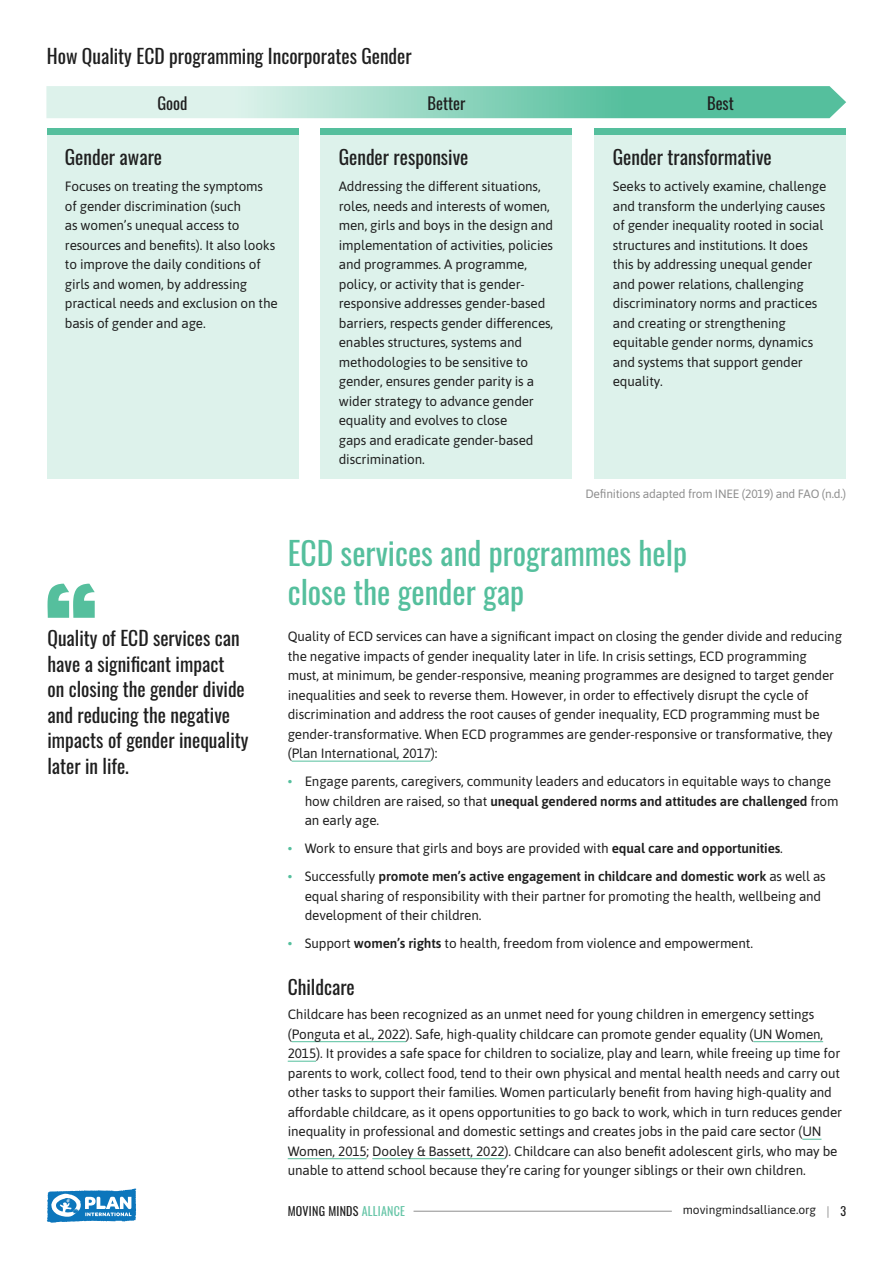
<style>
.page{position:relative;width:893px;height:1263px;background:#fff}
.page>*{position:absolute;margin:0;border:0;box-sizing:border-box;transform-origin:0 0}
.t1{font:31.5px/39px "Oswald";color:#55bf9d}
.t2{font:19.5px/25.5px "Oswald";color:#1f1f1f}
.t3{font:16.5px "Oswald";color:#1f1f1f}
.t4{font:13.5px/19.5px "Asap";letter-spacing:-.01em;color:#1f1f1f}
.t5{font:12px "Asap";letter-spacing:-.02em;color:#8f8f8f}
.t6{font:12px "Asap";color:#1f1f1f}
.t7{font:12px "Oswald";letter-spacing:.02em;color:#1f1f1f}
.s1{color:#55bf9d}
.s2{font-weight:600}
.s3{color:#66c5a7}
.s4{font-family:"Oswald";font-weight:300;color:#8f8f8f}
.s5{font-family:"Oswald"}
</style>
<div class="page">
<hr style="left:414px;top:1211px;width:258px;height:1px;background:#8f8f8f">
<hr style="left:292px;top:761px;width:139px;height:1px;background:#55bf9d">
<hr style="left:292px;top:1041px;width:114px;height:1px;background:#55bf9d">
<hr style="left:753px;top:1041px;width:70px;height:1px;background:#55bf9d">
<svg style="left:288px;top:1061px;width:28px;height:1px"></svg>
<svg style="left:802px;top:1139px;width:19px;height:1px"></svg>
<hr style="left:288px;top:1158px;width:79px;height:1px;background:#55bf9d">
<hr style="left:372px;top:1158px;width:133px;height:1px;background:#55bf9d">
<div style="left:47px;top:129px;width:251px;height:350px;background:#ddf2eb"></div>
<div style="left:321px;top:129px;width:251px;height:350px;background:#ddf2eb"></div>
<div style="left:595px;top:129px;width:251px;height:350px;background:#ddf2eb"></div>
<div style="left:47px;top:129px;width:251px;height:6px;background:#55bf9d"></div>
<div style="left:321px;top:129px;width:251px;height:6px;background:#55bf9d"></div>
<div style="left:595px;top:129px;width:251px;height:6px;background:#55bf9d"></div>
<svg style="left:46px;top:86px;width:800px;height:32px"></svg>
<svg style="left:48px;top:584px;width:47px;height:34px"></svg>
<svg style="left:47px;top:1188px;width:89px;height:34px"></svg>
<h2 class="t2" style="left:47px;top:41px;width:366px">How Quality ECD programming Incorporates Gender</h2>
<p class="t3" style="left:157px;top:89px;width:32px">Good</p>
<p class="t3" style="left:427px;top:89px;width:39px">Better</p>
<p class="t3" style="left:707px;top:89px;width:28px">Best</p>
<h2 class="t2" style="left:65px;top:142px;width:99px">Gender aware</h2>
<h2 class="t2" style="left:339px;top:142px;width:131px">Gender responsive</h2>
<h2 class="t2" style="left:613px;top:142px;width:160px">Gender transformative</h2>
<p class="t4" style="left:65px;top:176px;width:214px">Focuses on treating the symptoms of gender discrimination (such<br>as women’s unequal access to resources and benefits). It also looks to improve the daily conditions of girls and women, by addressing practical needs and exclusion on the basis of gender and age.</p>
<p class="t4" style="left:339px;top:176px;width:216px">Addressing the different situations, roles, needs and interests of women, men, girls and boys in the design and implementation of activities, policies and programmes. A programme, policy, or activity that is gender&shy;responsive addresses gender-based barriers, respects gender differences, enables structures, systems and methodologies to be sensitive to gender, ensures gender parity is a wider strategy to advance gender equality and evolves to close<br>gaps and eradicate gender-based discrimination.</p>
<p class="t4" style="left:613px;top:176px;width:215px">Seeks to actively examine, challenge and transform the underlying causes of gender inequality rooted in social structures and institutions. It does this by addressing unequal gender and power relations, challenging discriminatory norms and practices and creating or strengthening equitable gender norms, dynamics and systems that support gender equality.</p>
<h2 class="t2" style="left:48px;top:624px;width:202px">Quality of ECD services can have a significant impact<br>on closing the gender divide and reducing the negative impacts of gender inequality later in life.</h2>
<p class="t5" style="left:585px;top:486px;width:262px">Definitions adapted from INEE (2019) and FAO (n.d.)</p>
<h1 class="t1" style="left:288px;top:530px;width:401px">ECD services and programmes help close the gender gap</h1>
<p class="t4" style="left:288px;top:626px;width:556px">Quality of ECD services can have a significant impact on closing the gender divide and reducing the negative impacts of gender inequality later in life. In crisis settings, ECD programming<br>must, at minimum, be gender-responsive, meaning programmes are designed to target gender inequalities and seek to reverse them. However, in order to effectively disrupt the cycle of discrimination and address the root causes of gender inequality, ECD programming must be gender-transformative. When ECD programmes are gender-responsive or transformative, they (Plan International, 2017):</p>
<p class="t4" style="left:305px;top:771px;width:535px;text-indent:-17px"><span class="s1">•</span> Engage parents, caregivers, community leaders and educators in equitable ways to change how children are raised, so that <span class="s2">unequal gendered norms and attitudes are challenged</span> from an early age.</p>
<p class="t4" style="left:288px;top:838px;width:497px"><span class="s1">•</span> Work to ensure that girls and boys are provided with <span class="s2">equal care and opportunities</span>.</p>
<p class="t4" style="left:305px;top:866px;width:523px;text-indent:-17px"><span class="s1">•</span> Successfully <span class="s2">promote men’s active engagement in childcare and domestic work</span> as well as equal sharing of responsibility with their partner for promoting the health, wellbeing and development of their children.</p>
<p class="t4" style="left:288px;top:933px;width:467px"><span class="s1">•</span> Support <span class="s2">women’s rights</span> to health, freedom from violence and empowerment.</p>
<h2 class="t2" style="left:288px;top:973px;width:69px">Childcare</h2>
<p class="t4" style="left:288px;top:1004px;width:556px">Childcare has been recognized as an unmet need for young children in emergency settings (Ponguta et al., 2022). Safe, high-quality childcare can promote gender equality (UN Women, 2015). It provides a safe space for children to socialize, play and learn, while freeing up time for parents to work, collect food, tend to their own physical and mental health needs and carry out other tasks to support their families. Women particularly benefit from having high-quality and affordable childcare, as it opens opportunities to go back to work, which in turn reduces gender inequality in professional and domestic settings and creates jobs in the paid care sector (UN Women, 2015; Dooley &amp; Bassett, 2022). Childcare can also benefit adolescent girls, who may be unable to attend school because they’re caring for younger siblings or their own children.</p>
<p class="t7" style="left:288px;top:1200px;width:119px">MOVING MINDS <span class="s3">ALLIANCE</span></p>
<p class="t6" style="left:683px;top:1202px;width:165px">movingmindsalliance.org <span class="s4">|</span> <span class="s5">3</span></p>
</div>
